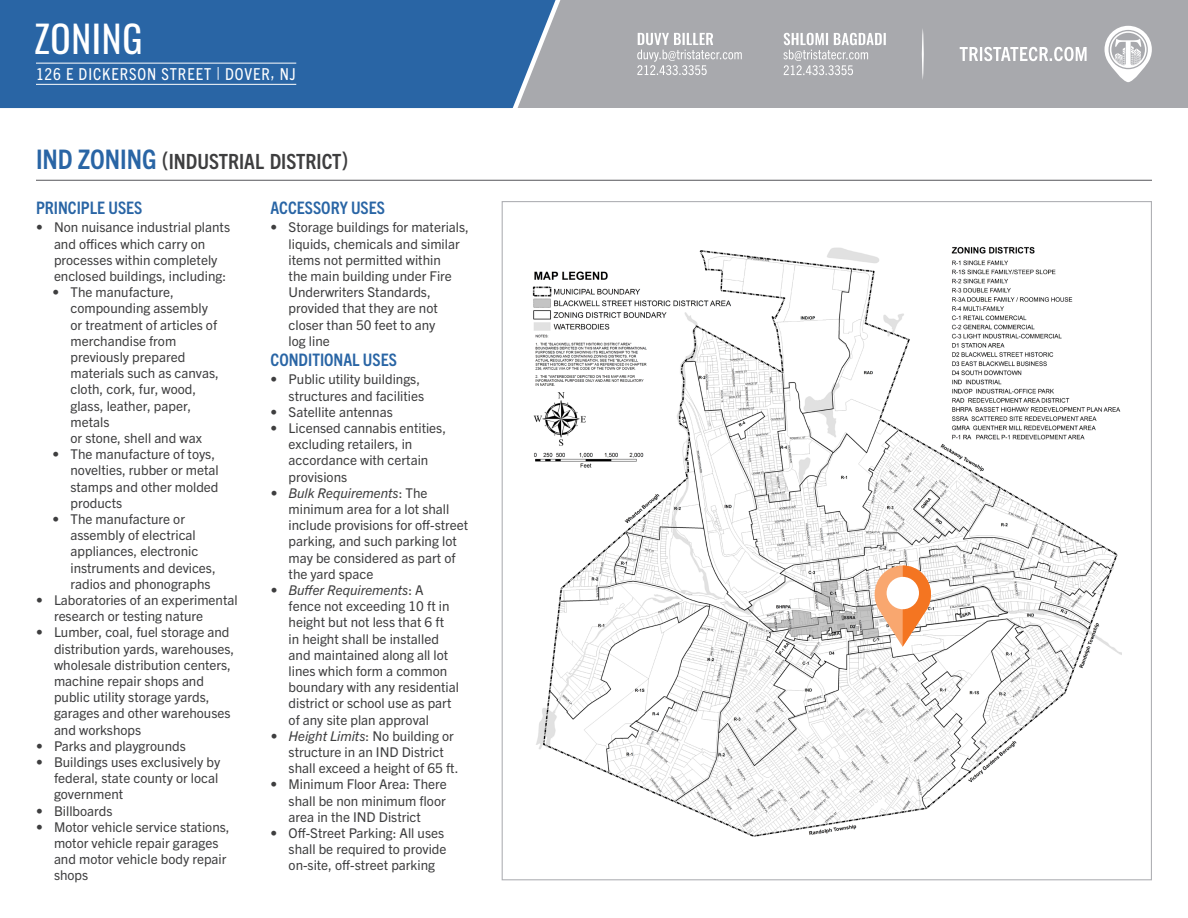
<style>
.page{position:relative;width:1188px;height:918px;background:#fff}
.page>*{position:absolute;margin:0;border:0;box-sizing:border-box;transform-origin:0 0}
.t1{font:37.5px "Oswald";letter-spacing:.02em;color:#fff}
.t2{font:700 condensed 21px "Trade Gothic Next LT Pro";color:#3e3e3f}
.t3{font:700 condensed 17.25px "Trade Gothic Next LT Pro";color:#2965a5}
.t4{font:condensed 16.5px "Trade Gothic Next LT Pro";letter-spacing:.06em;color:#fff}
.t5{font:13.5px/16.2px "Trade Gothic Next LT Pro";color:#3e3e3f}
.s1{font-size:27px;color:#2965a5}
.s2{font-size:24px}
.s3{font-style:italic}
</style>
<div class="page">
<div style="left:433px;top:0;width:755px;height:108px;background:#a8a9ad"></div>
<div style="left:0;top:0;width:561px;height:109px;background:#2965a5"></div>
<svg style="left:783px;top:33px;width:103px;height:42px"></svg>
<svg style="left:637px;top:33px;width:105px;height:42px"></svg>
<svg style="left:922px;top:29px;width:2px;height:50px"></svg>
<svg style="left:1105px;top:26px;width:47px;height:56px"></svg>
<svg style="left:960px;top:47px;width:127px;height:14px"></svg>
<hr style="left:36px;top:63px;width:260px;height:1px;background:#fff">
<hr style="left:36px;top:84px;width:260px;height:1px;background:#fff">
<img style="left:532px;top:246px;width:590px;height:591px">
<hr style="left:36px;top:180px;width:1116px;height:1px;background:#69696c">
<svg style="left:875px;top:565px;width:56px;height:82px"></svg>
<div style="left:887px;top:577px;width:32px;height:32px;background:#fff;border-radius:50%"></div>
<p class="t1" style="left:34px;top:6px;width:110px">ZONING</p>
<p class="t4" style="left:36px;top:62px;width:261px">126 E DICKERSON STREET | DOVER, NJ</p>
<p class="t2" style="left:36px;top:147px;width:314px"><span class="s1">IND ZONING</span> <span class="s2">(</span>INDUSTRIAL DISTRICT<span class="s2">)</span></p>
<p class="t3" style="left:36px;top:196px;width:108px">PRINCIPLE USES</p>
<p class="t5" style="left:54px;top:218px;width:178px;text-indent:-18px">• Non nuisance industrial plants and offices which carry on processes within completely enclosed buildings, including:</p>
<p class="t5" style="left:70px;top:283px;width:150px;text-indent:-18px">• The manufacture, compounding assembly or treatment of articles of merchandise from previously prepared materials such as canvas, cloth, cork, fur, wood, glass, leather, paper, metals<br>or stone, shell and wax</p>
<p class="t5" style="left:70px;top:445px;width:150px;text-indent:-18px">• The manufacture of toys, novelties, rubber or metal stamps and other molded products</p>
<p class="t5" style="left:70px;top:510px;width:147px;text-indent:-18px">• The manufacture or assembly of electrical appliances, electronic instruments and devices, radios and phonographs</p>
<p class="t5" style="left:54px;top:591px;width:185px;text-indent:-18px">• Laboratories of an experimental research or testing nature</p>
<p class="t5" style="left:54px;top:623px;width:182px;text-indent:-18px">• Lumber, coal, fuel storage and distribution yards, warehouses, wholesale distribution centers, machine repair shops and public utility storage yards, garages and other warehouses and workshops</p>
<p class="t5" style="left:36px;top:737px;width:151px">• Parks and playgrounds</p>
<p class="t5" style="left:54px;top:753px;width:168px;text-indent:-18px">• Buildings uses exclusively by federal, state county or local government</p>
<p class="t5" style="left:36px;top:802px;width:78px">• Billboards</p>
<p class="t5" style="left:54px;top:818px;width:177px;text-indent:-18px">• Motor vehicle service stations, motor vehicle repair garages and motor vehicle body repair shops</p>
<p class="t3" style="left:271px;top:196px;width:116px">ACCESSORY USES</p>
<p class="t5" style="left:289px;top:218px;width:182px;text-indent:-18px">• Storage buildings for materials, liquids, chemicals and similar items not permitted within<br>the main building under Fire<br>Underwriters Standards, provided that they are not closer than 50 feet to any<br>log line</p>
<p class="t3" style="left:271px;top:348px;width:128px">CONDITIONAL USES</p>
<p class="t5" style="left:289px;top:371px;width:137px;text-indent:-18px">• Public utility buildings, structures and facilities</p>
<p class="t5" style="left:271px;top:403px;width:124px">• Satellite antennas</p>
<p class="t5" style="left:289px;top:419px;width:159px;text-indent:-18px">• Licensed cannabis entities, excluding retailers, in accordance with certain provisions</p>
<p class="t5" style="left:289px;top:484px;width:181px;text-indent:-18px"><span class="s3">• Bulk Requirements</span>: The minimum area for a lot shall include provisions for off-street parking, and such parking lot may be considered as part of the yard space</p>
<p class="t5" style="left:289px;top:581px;width:172px;text-indent:-18px"><span class="s3">• Buffer Requirements</span>: A fence not exceeding 10 ft in height but not less that 6 ft<br>in height shall be installed and maintained along all lot lines which form a common boundary with any residential district or school use as part of any site plan approval</p>
<p class="t5" style="left:289px;top:727px;width:171px;text-indent:-18px"><span class="s3">• Height Limits</span>: No building or structure in an IND District shall exceed a height of 65 ft.</p>
<p class="t5" style="left:289px;top:776px;width:160px;text-align:justify;text-indent:-18px">• Minimum Floor Area: There shall be non minimum floor area in the IND District</p>
<p class="t5" style="left:289px;top:824px;width:159px;text-indent:-18px">• Off-Street Parking: All uses shall be required to provide on-site, off-street parking</p>
</div>
